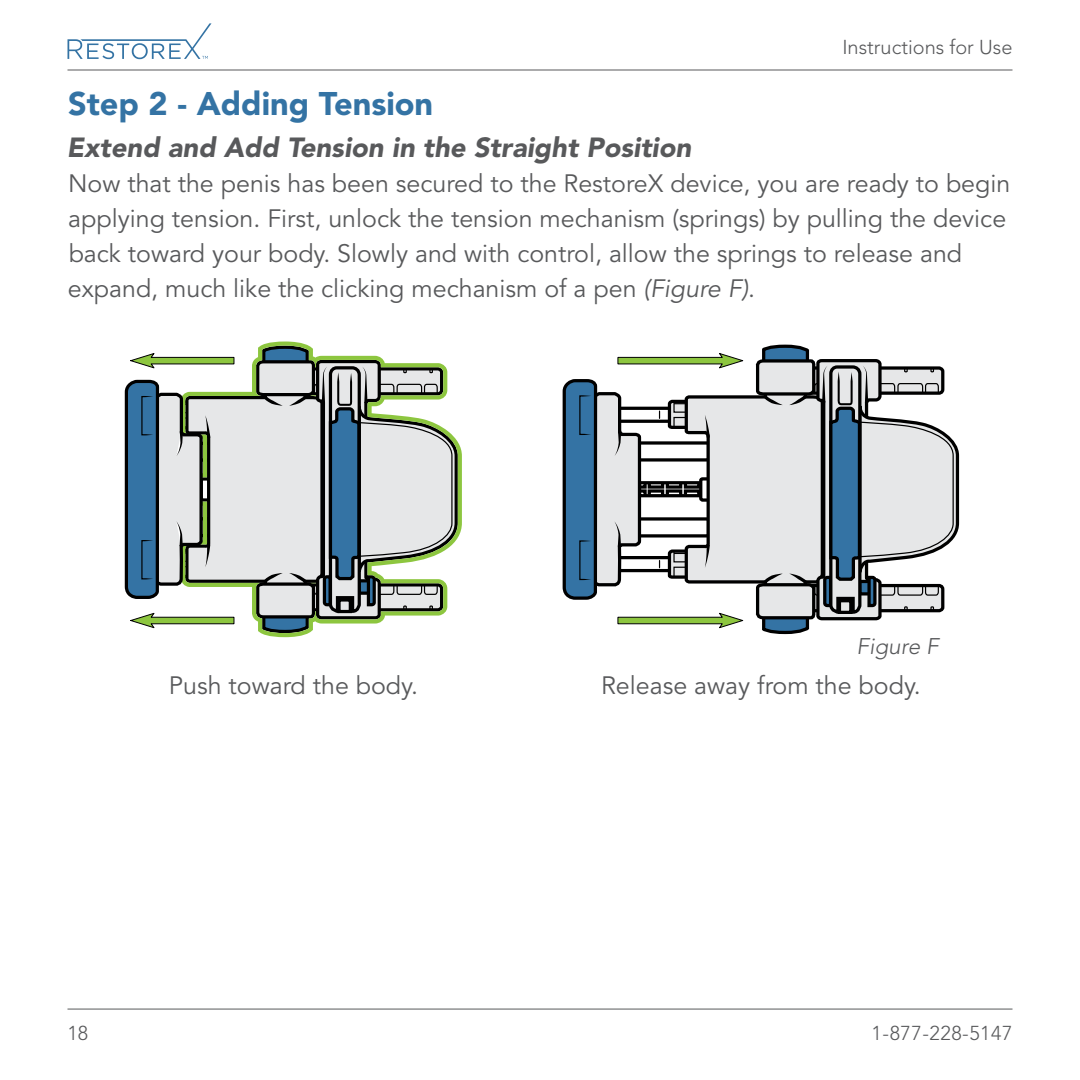
<style>
.page{position:relative;width:1080px;height:1080px;background:#fff}
.page>*{position:absolute;margin:0;border:0;box-sizing:border-box;transform-origin:0 0}
.t1{font:900 32.5px "Avenir";color:#3473a4}
.t2{font:italic 900 27.5px "Avenir";color:#58595b}
.t3{font:25px/35px "Avenir";color:#58595b}
.t4{font:italic 300 22.5px "Avenir";color:#58595b}
.t5{font:300 20px "Avenir";color:#58595b}
.t6{font:300 20px "Avenir";letter-spacing:.025em;color:#58595b}
.s1{font-style:italic}
</style>
<div class="page">
<svg style="left:68px;top:23px;width:144px;height:36px"></svg>
<hr style="left:68px;top:70px;width:944px;height:1px;background:#58595b">
<hr style="left:68px;top:1009px;width:944px;height:1px;background:#58595b">
<svg style="left:124px;top:344px;width:335px;height:294px"></svg>
<svg style="left:562px;top:344px;width:398px;height:291px"></svg>
<p class="t5" style="left:842px;top:35px;width:172px">Instructions for Use</p>
<h1 class="t1" style="left:68px;top:84px;width:367px">Step 2 - Adding Tension</h1>
<p class="t2" style="left:67px;top:131px;width:626px">Extend and Add Tension in the Straight Position</p>
<p class="t3" style="left:68px;top:166px;width:944px">Now that the penis has been secured to the RestoreX device, you are ready to begin applying tension. First, unlock the tension mechanism (springs) by pulling the device back toward your body. Slowly and with control, allow the springs to release and expand, much like the clicking mechanism of a pen <span class="s1">(Figure F)</span>.</p>
<p class="t4" style="left:857px;top:633px;width:84px">Figure F</p>
<p class="t3" style="left:169px;top:669px;width:251px">Push toward the body.</p>
<p class="t3" style="left:601px;top:669px;width:321px">Release away from the body.</p>
<p class="t5" style="left:68px;top:1022px;width:22px">18</p>
<p class="t6" style="left:872px;top:1022px;width:142px">1-877-228-5147</p>
</div>
